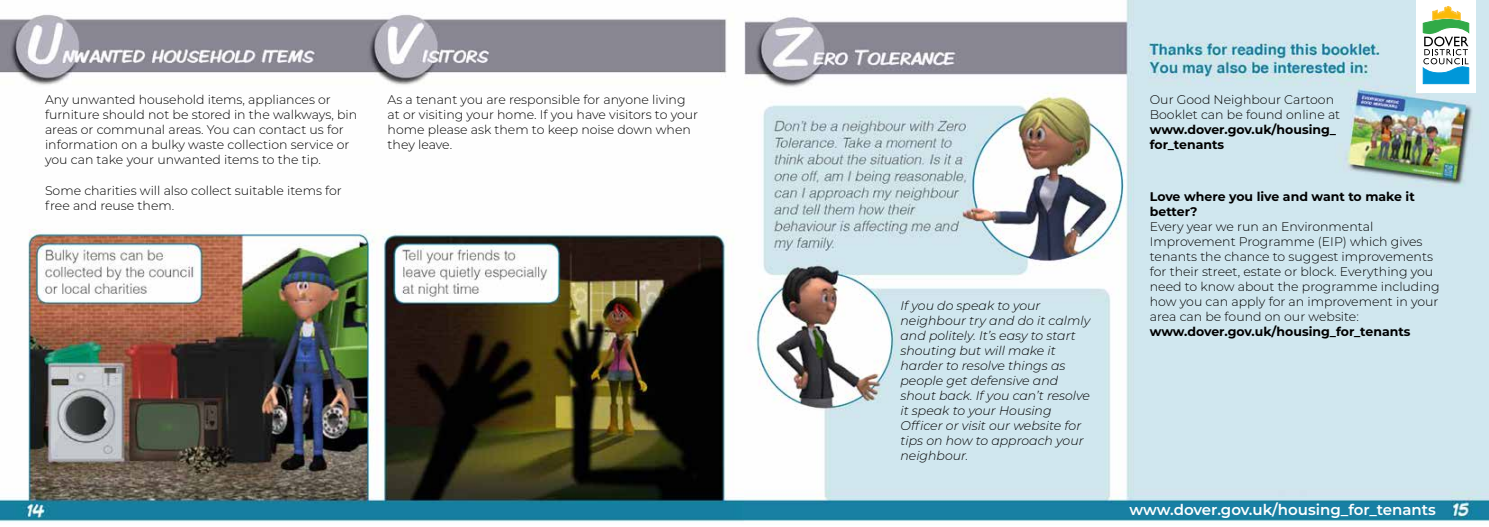
<style>
.page{position:relative;width:1489px;height:527px;background:#fff}
.page>*{position:absolute;margin:0;border:0;box-sizing:border-box;transform-origin:0 0}
.t1{font:600 15px "Montserrat";color:#fff}
.t2{font:300 12.5px/15px "Montserrat";color:#000}
.t3{font:italic 300 12.5px/15px "Montserrat";color:#000}
.t4{font:700 12.5px/15px "Montserrat";color:#000}
</style>
<div class="page">
<img style="left:0;top:0;width:1488px;height:522px">
<div style="left:1415px;top:0;width:60px;height:92px;background:#fff"></div>
<div style="left:1419px;top:3px;width:51px;height:84px;background:linear-gradient(to right,#fff,#fff)"></div>
<svg style="left:1422px;top:6px;width:46px;height:78px"></svg>
<p class="t2" style="left:45px;top:92px;width:314px">Any unwanted household items, appliances or furniture should not be stored in the walkways, bin areas or communal areas. You can contact us for information on a bulky waste collection service or you can take your unwanted items to the tip.</p>
<p class="t2" style="left:45px;top:182px;width:298px">Some charities will also collect suitable items for free and reuse them.</p>
<p class="t2" style="left:387px;top:92px;width:312px">As a tenant you are responsible for anyone living at or visiting your home. If you have visitors to your home please ask them to keep noise down when they leave.</p>
<p class="t3" style="left:900px;top:297px;width:191px">If you do speak to your neighbour try and do it calmly and politely. It’s easy to start shouting but will make it harder to resolve things as people get defensive and shout back. If you can’t resolve it speak to your Housing<br>Officer or visit our website for tips on how to approach your neighbour.</p>
<p class="t2" style="left:1149px;top:92px;width:192px">Our Good Neighbour Cartoon<br>Booklet can be found online at</p>
<p class="t4" style="left:1149px;top:122px;width:188px">www.dover.gov.uk/housing_ for_tenants</p>
<p class="t4" style="left:1149px;top:188px;width:266px">Love where you live and want to make it better?</p>
<p class="t2" style="left:1149px;top:218px;width:291px">Every year we run an Environmental Improvement Programme (EIP) which gives tenants the chance to suggest improvements for their street, estate or block. Everything you need to know about the programme including how you can apply for an improvement in your area can be found on our website:</p>
<p class="t4" style="left:1149px;top:323px;width:262px">www.dover.gov.uk/housing_for_tenants</p>
<p class="t1" style="left:1129px;top:498px;width:308px">www.dover.gov.uk/housing_for_tenants</p>
</div>
